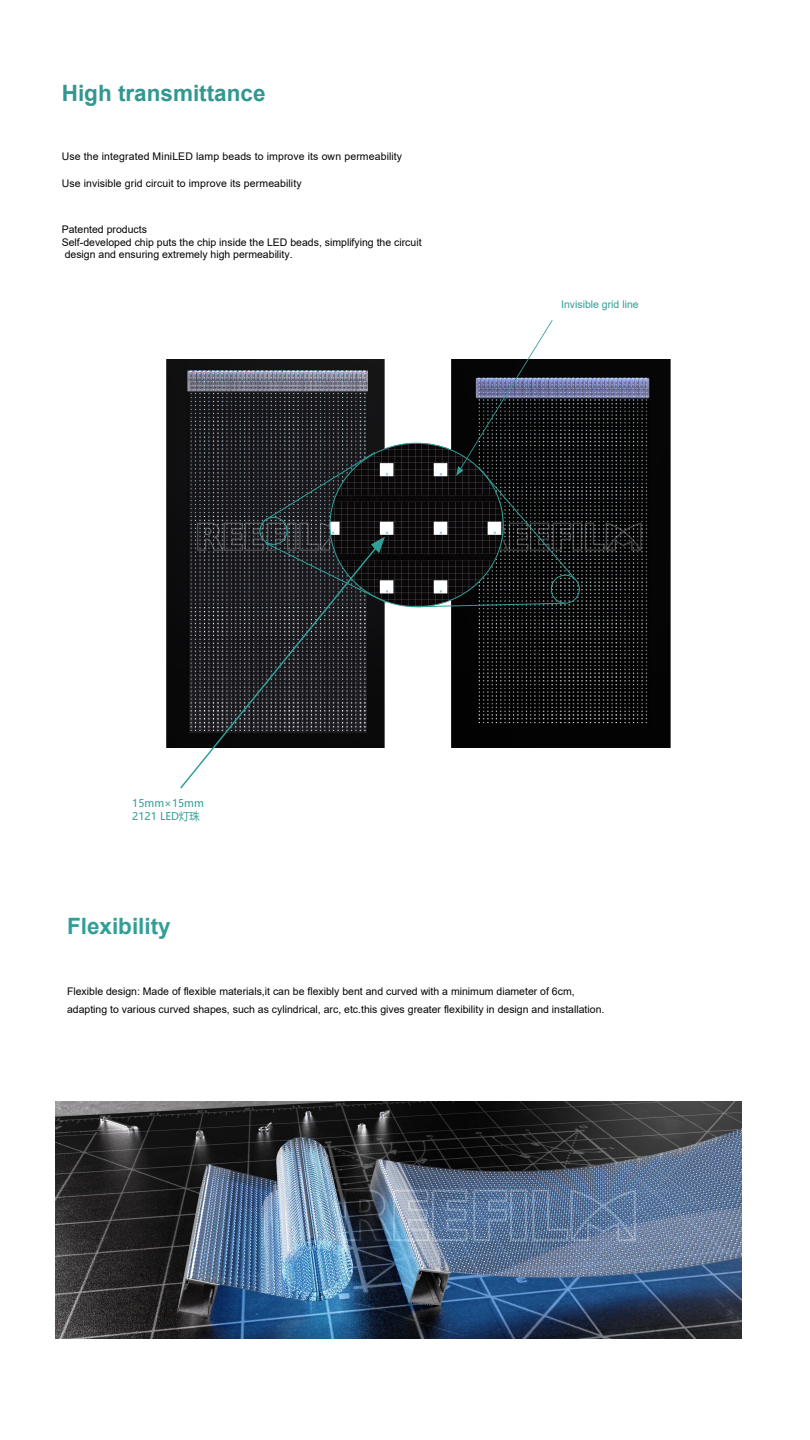
<style>
.page{position:relative;width:810px;height:1440px;background:#fff}
.page>*{position:absolute;margin:0;border:0;box-sizing:border-box;transform-origin:0 0}
.t1{font:700 22.5px "Arial";color:#319790}
.t2{font:700 22.5px "Arial";color:#319f97}
.t3{font:10.5px/12.6px "Arial";color:#030303}
.t4{font:10.5px/12.6px "Microsoft Ya Hei";color:#309e96}
.t5{font:10.5px "Arial";color:#309e96}
</style>
<div class="page">
<img style="left:452px;top:359px;width:218px;height:388px">
<img style="left:166px;top:359px;width:218px;height:388px">
<img style="left:330px;top:443px;width:173px;height:164px">
<svg style="left:263px;top:452px;width:113px;height:70px;background:#1f2226"></svg>
<div style="left:260px;top:517px;width:27px;height:28px;border:1px solid #319f97;border-radius:50%"></div>
<svg style="left:416px;top:603px;width:150px;height:4px"></svg>
<div style="left:551px;top:575px;width:29px;height:29px;border:1px solid #319f97;border-radius:50%"></div>
<svg style="left:180px;top:537px;width:205px;height:251px"></svg>
<svg style="left:456px;top:320px;width:120px;height:260px"></svg>
<img style="left:56px;top:1102px;width:685px;height:237px">
<h1 class="t1" style="left:62px;top:77px;width:205px">High transmittance</h1>
<p class="t3" style="left:62px;top:150px;width:342px">Use the integrated MiniLED lamp beads to improve its own permeability</p>
<p class="t3" style="left:62px;top:177px;width:241px">Use invisible grid circuit to improve its permeability</p>
<p class="t3" style="left:62px;top:223px;width:361px">Patented products<br>Self-developed chip puts the chip inside the LED beads, simplifying the circuit design and ensuring extremely high permeability.</p>
<p class="t5" style="left:561px;top:298px;width:79px">Invisible grid line</p>
<p class="t4" style="left:132px;top:797px;width:73px">15mm×15mm<br>2121 LED灯珠</p>
<h1 class="t2" style="left:67px;top:910px;width:105px">Flexibility</h1>
<p class="t3" style="left:67px;top:983px;width:539px;line-height:18px">Flexible design: Made of flexible materials,it can be flexibly bent and curved with a minimum diameter of 6cm, adapting to various curved shapes, such as cylindrical, arc, etc.this gives greater flexibility in design and installation.</p>
</div>
